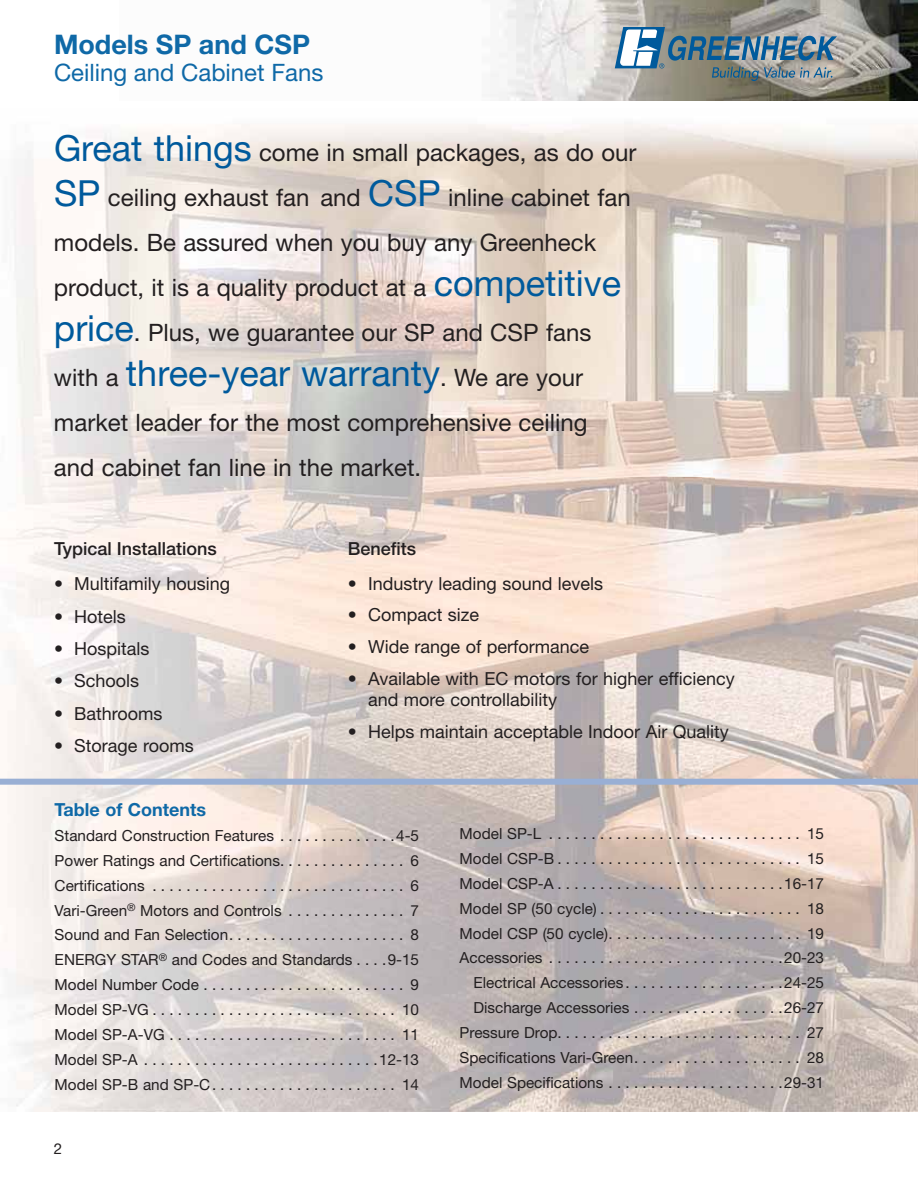
<style>
.page{position:relative;width:918px;height:1188px;background:#fff}
.page>*{position:absolute;margin:0;border:0;box-sizing:border-box;transform-origin:0 0}
.t1{font:36px "Helvetica Neue LT Std";color:#005a9c}
.t2{font:700 27px "Helvetica Neue LT Std";color:#0f69a7}
.t3{font:24px/45px "Helvetica Neue LT Std";color:#231f20}
.t4{font:24px "Helvetica Neue LT Std";color:#0f69a7}
.t5{font:18px/21px "Helvetica Neue LT Std";color:#231f20}
.t6{font:500 18px "Helvetica Neue LT Std";color:#231f20}
.t7{font:700 18px "Helvetica Neue LT Std";color:#0f69a7}
.t8{font:15.3px/24.9px "Helvetica Neue LT Std";color:#231f20;text-align:justify}
.t9{font:15px "Helvetica Neue LT Std";color:#231f20}
.s1{font-size:36px;color:#005a9c}
.s2{font-size:24px;color:#231f20}
</style>
<div class="page">
<img style="left:490px;top:0;width:428px;height:100px">
<svg style="left:615px;top:27px;width:222px;height:54px;background:#7d929c"></svg>
<img style="left:0;top:123px;width:918px;height:989px">
<div style="left:0;top:779px;width:918px;height:6px;background:#99afd4"></div>
<h2 class="t2" style="left:54px;top:34px;width:258px">Models SP and CSP</h2>
<h3 class="t4" style="left:54px;top:64px;width:271px">Ceiling and Cabinet Fans</h3>
<h3 class="t3" style="left:54px;top:132px;width:584px"><span class="s1">Great things</span> come in small packages, as do our <span class="s1">SP</span> ceiling exhaust fan and <span class="s1">CSP</span> inline cabinet fan models. Be assured when you buy any Greenheck product, it is a quality product at a <span class="s1">competitive price</span>. Plus, we guarantee our SP and CSP fans</h3>
<h1 class="t1" style="left:54px;top:360px;width:531px"><span class="s2">with a</span> three-year warranty<span class="s2">. We are your</span></h1>
<h3 class="t3" style="left:54px;top:402px;width:535px">market leader for the most comprehensive ceiling and cabinet fan line in the market.</h3>
<p class="t6" style="left:54px;top:542px;width:164px">Typical Installations</p>
<p class="t5" style="left:54px;top:575px;width:178px">• Multifamily housing</p>
<p class="t5" style="left:54px;top:607px;width:73px">• Hotels</p>
<p class="t5" style="left:54px;top:640px;width:97px">• Hospitals</p>
<p class="t5" style="left:54px;top:672px;width:87px">• Schools</p>
<p class="t5" style="left:54px;top:704px;width:110px">• Bathrooms</p>
<p class="t5" style="left:54px;top:737px;width:141px">• Storage rooms</p>
<p class="t6" style="left:348px;top:542px;width:70px">Benefits</p>
<p class="t5" style="left:348px;top:574px;width:257px">• Industry leading sound levels</p>
<p class="t5" style="left:348px;top:606px;width:133px">• Compact size</p>
<p class="t5" style="left:348px;top:638px;width:243px">• Wide range of performance</p>
<p class="t5" style="left:368px;top:670px;width:368px;text-indent:-20px">• Available with EC motors for higher efficiency and more controllability</p>
<p class="t5" style="left:348px;top:722px;width:383px">• Helps maintain acceptable Indoor Air Quality</p>
<p class="t7" style="left:55px;top:803px;width:153px">Table of Contents</p>
<p class="t8" style="left:55px;top:824px;width:366px">Standard Construction Features . . . . . . . . . . . . . .4-5<br>Power Ratings and Certifications. . . . . . . . . . . . . . . 6<br>Certifications .............................. 6<br>Vari-Green<sup>®</sup> Motors and Controls . . . . . . . . . . . . . . 7<br>Sound and Fan Selection..................... 8<br>ENERGY STAR<sup>®</sup> and Codes and Standards . . . .9-15<br>Model Number Code ........................ 9<br>Model SP-VG............................. 10<br>Model SP-A-VG ........................... 11<br>Model SP-A ............................12-13<br>Model SP-B and SP-C...................... 14</p>
<p class="t8" style="left:460px;top:822px;width:366px;text-align:right">Model SP-L .............................. 15<br>Model CSP-B............................. 15<br>Model CSP-A...........................16-17<br>Model SP (50 cycle)........................ 18<br>Model CSP (50 cycle)....................... 19<br>Accessories ............................20-23<br>Electrical Accessories . . . . . . . . . . . . . . . . . . .24-25<br>Discharge Accessories . . . . . . . . . . . . . . . . . .26-27<br>Pressure Drop............................. 27<br>Specifications Vari-Green. . . . . . . . . . . . . . . . . . . . 28<br>Model Specifications . . . . . . . . . . . . . . . . . . . . .29-31</p>
<p class="t9" style="left:54px;top:1143px;width:10px">2</p>
</div>
